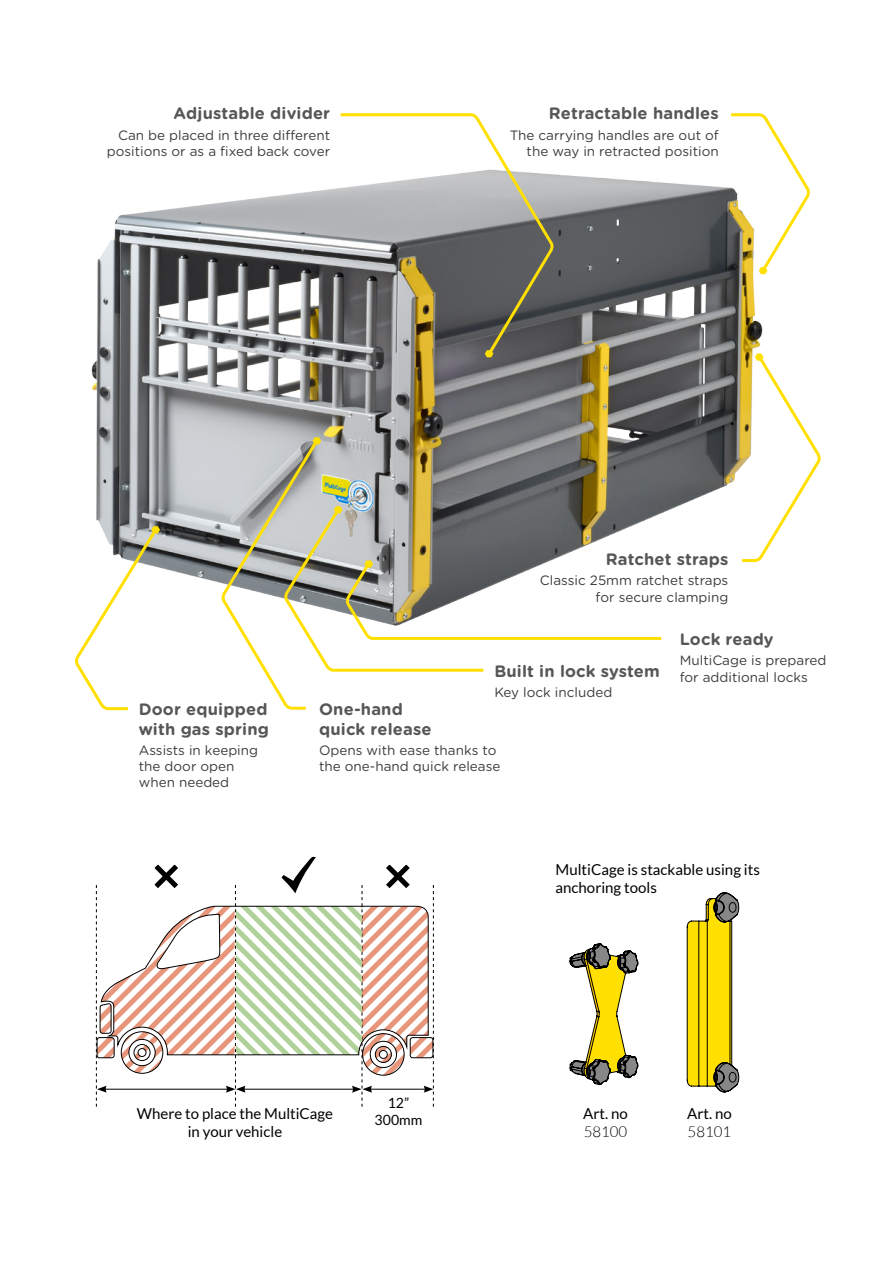
<style>
.page{position:relative;width:893px;height:1263px;background:#fff}
.page>*{position:absolute;margin:0;border:0;box-sizing:border-box;transform-origin:0 0}
.t1{font:700 16.5px/19.8px "Gotham Rounded";letter-spacing:.01em;color:#575756}
.t2{font:15px/18px "Lato";color:#000;text-align:center}
.t3{font:300 15px "Lato";color:#000}
.t4{font:14.1px/17px "Lato";color:#000;text-align:center}
.t5{font:13.5px/16.2px "Gotham Rounded";color:#3c3c3b}
</style>
<div class="page">
<img style="left:91px;top:174px;width:672px;height:409px">
<hr style="left:892px;top:722px;width:1px;height:541px;background:#706f6f">
<svg style="left:96px;top:856px;width:338px;height:251px"></svg>
<svg style="left:569px;top:943px;width:69px;height:142px"></svg>
<svg style="left:687px;top:892px;width:52px;height:200px"></svg>
<svg style="left:338px;top:113px;width:216px;height:244px"></svg>
<svg style="left:221px;top:437px;width:443px;height:273px"></svg>
<svg style="left:75px;top:526px;width:85px;height:185px"></svg>
<svg style="left:485px;top:350px;width:8px;height:7px"></svg>
<svg style="left:739px;top:352px;width:82px;height:216px"></svg>
<svg style="left:728px;top:113px;width:82px;height:161px"></svg>
<p class="t1" style="left:174px;top:103px;width:158px">Adjustable divider</p>
<p class="t5" style="left:107px;top:126px;width:225px;text-align:right">Can be placed in three different positions or as a fixed back cover</p>
<p class="t1" style="left:549px;top:103px;width:172px">Retractable handles</p>
<p class="t5" style="left:510px;top:126px;width:211px;text-align:right">The carrying handles are out of the way in retracted position</p>
<p class="t1" style="left:606px;top:549px;width:124px">Ratchet straps</p>
<p class="t5" style="left:540px;top:572px;width:190px;text-align:right">Classic 25mm ratchet straps for secure clamping</p>
<p class="t1" style="left:494px;top:660px;width:167px">Built in lock system</p>
<p class="t5" style="left:494px;top:684px;width:119px">Key lock included</p>
<p class="t1" style="left:680px;top:629px;width:95px">Lock ready</p>
<p class="t5" style="left:680px;top:652px;width:148px">MultiCage is prepared for additional locks</p>
<p class="t1" style="left:139px;top:698px;width:132px">Door equipped with gas spring</p>
<p class="t5" style="left:139px;top:741px;width:121px">Assists in keeping the door open when needed</p>
<p class="t1" style="left:319px;top:698px;width:114px">One-hand quick release</p>
<p class="t5" style="left:319px;top:741px;width:183px">Opens with ease thanks to the one-hand quick release</p>
<p class="t2" style="left:556px;top:861px;width:206px;text-align:left">MultiCage is stackable using its anchoring tools</p>
<p class="t2" style="left:137px;top:1105px;width:198px">Where to place the MultiCage in your vehicle</p>
<p class="t4" style="left:375px;top:1094px;width:49px">12”<br>300mm</p>
<p class="t2" style="left:583px;top:1105px;width:46px">Art. no</p>
<p class="t3" style="left:584px;top:1124px;width:45px">58100</p>
<p class="t2" style="left:687px;top:1104px;width:46px">Art. no</p>
<p class="t3" style="left:688px;top:1124px;width:45px">58101</p>
</div>
